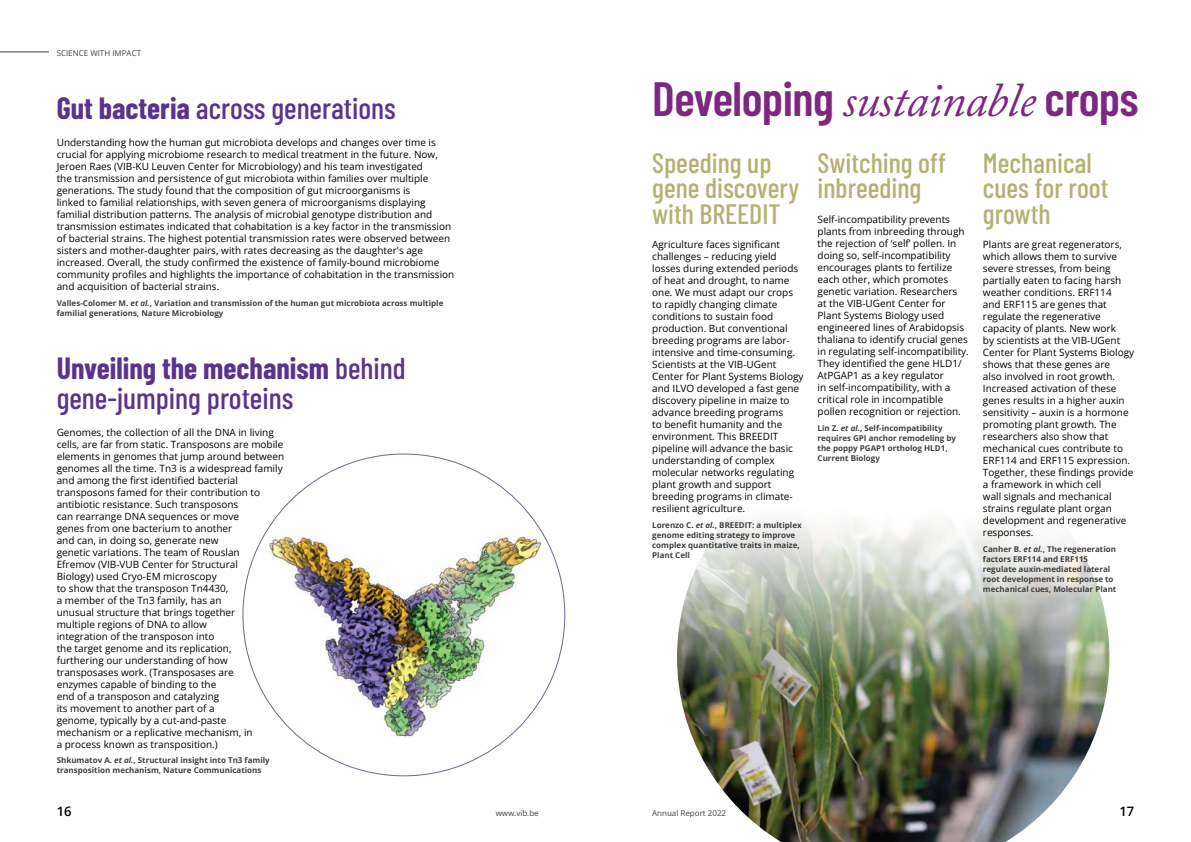
<style>
.page{position:relative;width:1191px;height:842px;background:#fff}
.page>*{position:absolute;margin:0;border:0;box-sizing:border-box;transform-origin:0 0}
.t1{font:600 48px "Barlow Condensed";letter-spacing:-.01em;color:#7d2780}
.t2{font:500 30px/30px "Barlow Condensed";color:#5a338e}
.t3{font:500 28px/25px "Barlow Condensed";color:#b4b172}
.t4{font:600 13px "Open Sans";color:#000}
.t5{font:10px/12px "Open Sans";color:#000}
.t6{font:700 8px/10px "Open Sans";color:#414042}
.t7{font:8px "Open Sans";color:#414042}
.s1{font-weight:700}
.s2{font-style:italic}
.s3{font-family:"Adobe Caslon Pro";font-weight:400;font-style:italic}
</style>
<div class="page">
<img style="left:679px;top:687px;width:429px;height:155px">
<img style="left:677px;top:521px;width:433px;height:166px">
<hr style="left:0;top:51px;width:49px;height:1px;background:#414042">
<img style="left:264px;top:497px;width:280px;height:272px">
<p class="t7" style="left:57px;top:47px;width:86px">SCIENCE WITH IMPACT</p>
<h2 class="t2" style="left:57px;top:92px;width:341px"><span class="s1">Gut bacteria</span> across generations</h2>
<p class="t5" style="left:57px;top:136px;width:399px">Understanding how the human gut microbiota develops and changes over time is crucial for applying microbiome research to medical treatment in the future. Now, Jeroen Raes (VIB-KU Leuven Center for Microbiology) and his team investigated<br>the transmission and persistence of gut microbiota within families over multiple generations. The study found that the composition of gut microorganisms is<br>linked to familial relationships, with seven genera of microorganisms displaying familial distribution patterns. The analysis of microbial genotype distribution and transmission estimates indicated that cohabitation is a key factor in the transmission of bacterial strains. The highest potential transmission rates were observed between sisters and mother-daughter pairs, with rates decreasing as the daughter's age increased. Overall, the study confirmed the existence of family-bound microbiome community profiles and highlights the importance of cohabitation in the transmission and acquisition of bacterial strains.</p>
<p class="t6" style="left:57px;top:298px;width:388px">Valles-Colomer M. <span class="s2">et al.</span>, Variation and transmission of the human gut microbiota across multiple familial generations, Nature Microbiology</p>
<h2 class="t2" style="left:57px;top:351px;width:350px"><span class="s1">Unveiling the mechanism</span> behind gene-jumping proteins</h2>
<p class="t5" style="left:57px;top:426px;width:229px">Genomes, the collection of all the DNA in living cells, are far from static. Transposons are mobile elements in genomes that jump around between genomes all the time. Tn3 is a widespread family and among the first identified bacterial transposons famed for their contribution to antibiotic resistance. Such transposons<br>can rearrange DNA sequences or move<br>genes from one bacterium to another<br>and can, in doing so, generate new<br>genetic variations. The team of Rouslan<br>Efremov (VIB-VUB Center for Structural<br>Biology) used Cryo-EM microscopy<br>to show that the transposon Tn4430,<br>a member of the Tn3 family, has an<br>unusual structure that brings together<br>multiple regions of DNA to allow<br>integration of the transposon into<br>the target genome and its replication,<br>furthering our understanding of how transposases work. (Transposases are<br>enzymes capable of binding to the<br>end of a transposon and catalyzing<br>its movement to another part of a<br>genome, typically by a cut-and-paste<br>mechanism or a replicative mechanism, in<br>a process known as transposition.)</p>
<p class="t6" style="left:57px;top:755px;width:215px">Shkumatov A. <span class="s2">et al.</span>, Structural insight into Tn3 family transposition mechanism, Nature Communications</p>
<h1 class="t1" style="left:652px;top:65px;width:488px">Developing <span class="s3">sustainable</span> crops</h1>
<h3 class="t3" style="left:652px;top:149px;width:148px">Speeding up gene discovery with BREEDIT</h3>
<p class="t5" style="left:652px;top:238px;width:153px">Agriculture faces significant challenges – reducing yield losses during extended periods of heat and drought, to name one. We must adapt our crops to rapidly changing climate conditions to sustain food production. But conventional breeding programs are labor&shy;intensive and time-consuming.<br>Scientists at the VIB-UGent<br>Center for Plant Systems Biology and ILVO developed a fast gene discovery pipeline in maize to advance breeding programs<br>to benefit humanity and the environment. This BREEDIT pipeline will advance the basic understanding of complex molecular networks regulating plant growth and support breeding programs in climate&shy;resilient agriculture.</p>
<p class="t6" style="left:652px;top:520px;width:151px">Lorenzo C. <span class="s2">et al.</span>, BREEDIT: a multiplex genome editing strategy to improve complex quantitative traits in maize,<br>Plant Cell</p>
<h3 class="t3" style="left:817px;top:149px;width:130px">Switching off inbreeding</h3>
<p class="t5" style="left:817px;top:213px;width:153px">Self-incompatibility prevents plants from inbreeding through the rejection of ‘self’ pollen. In doing so, self-incompatibility encourages plants to fertilize each other, which promotes genetic variation. Researchers at the VIB-UGent Center for<br>Plant Systems Biology used engineered lines of Arabidopsis thaliana to identify crucial genes in regulating self-incompatibility.<br>They identified the gene HLD1/<br>AtPGAP1 as a key regulator<br>in self-incompatibility, with a critical role in incompatible pollen recognition or rejection.</p>
<p class="t6" style="left:817px;top:422px;width:140px">Lin Z. <span class="s2">et al.</span>, Self-incompatibility requires GPI anchor remodeling by the poppy PGAP1 ortholog HLD1,<br>Current Biology</p>
<h3 class="t3" style="left:983px;top:149px;width:127px">Mechanical cues for root growth</h3>
<p class="t5" style="left:983px;top:238px;width:153px">Plants are great regenerators, which allows them to survive severe stresses, from being partially eaten to facing harsh weather conditions. ERF114<br>and ERF115 are genes that regulate the regenerative capacity of plants. New work<br>by scientists at the VIB-UGent<br>Center for Plant Systems Biology shows that these genes are<br>also involved in root growth.<br>Increased activation of these genes results in a higher auxin sensitivity – auxin is a hormone promoting plant growth. The researchers also show that mechanical cues contribute to<br>ERF114 and ERF115 expression.<br>Together, these findings provide a framework in which cell<br>wall signals and mechanical strains regulate plant organ development and regenerative responses.</p>
<p class="t6" style="left:983px;top:544px;width:135px">Canher B. <span class="s2">et al.</span>, The regeneration factors ERF114 and ERF115 regulate auxin-mediated lateral root development in response to mechanical cues, Molecular Plant</p>
<h3 class="t4" style="left:57px;top:802px;width:16px">16</h3>
<p class="t7" style="left:495px;top:807px;width:45px">www.vib.be</p>
<p class="t7" style="left:652px;top:807px;width:75px">Annual Report 2022</p>
<h3 class="t4" style="left:1119px;top:802px;width:16px">17</h3>
</div>
